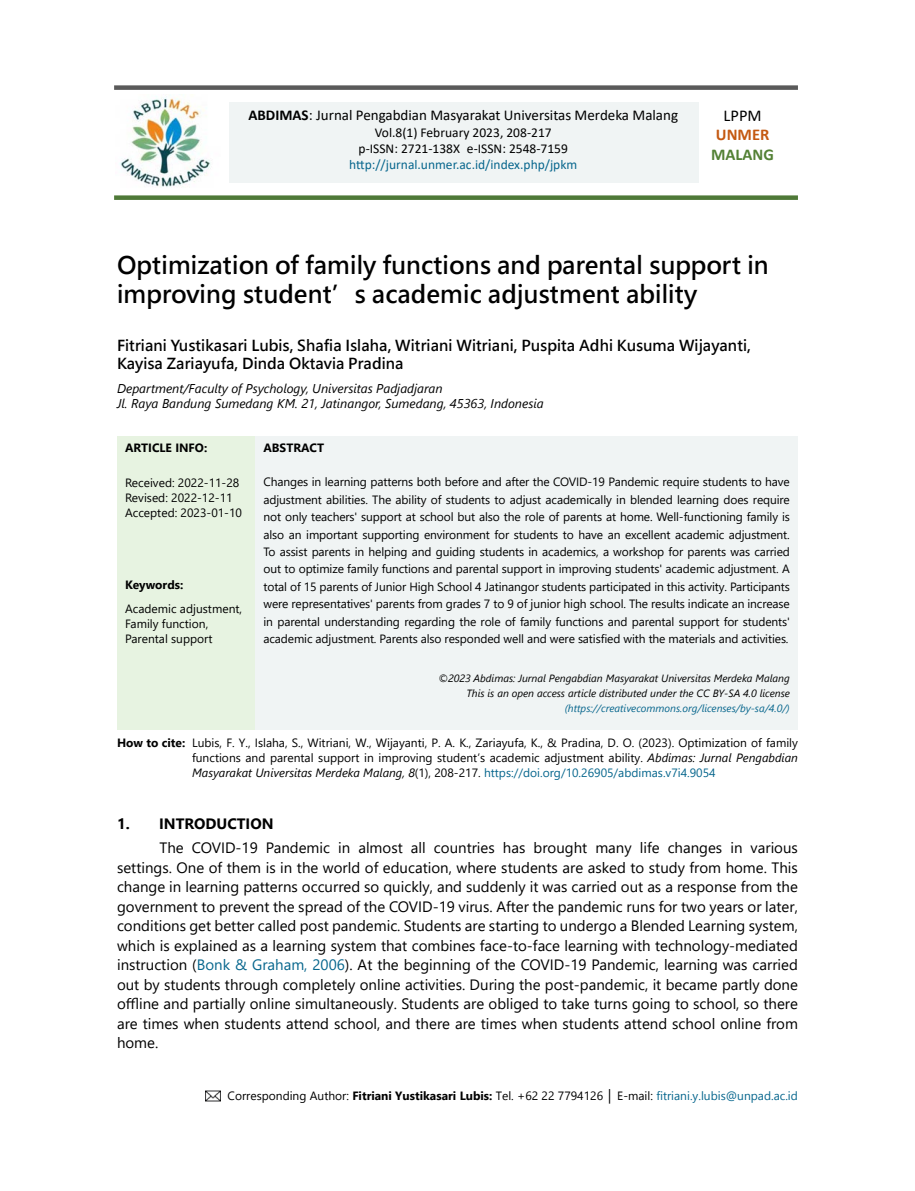
<style>
.page{position:relative;width:915px;height:1191px;background:#fff}
.page>*{position:absolute;margin:0;border:0;box-sizing:border-box;transform-origin:0 0}
.t1{font:700 24px/28.8px "Microsoft Jheng Hei";color:#000}
.t2{font:700 16.5px "Calibri";color:#538135}
.t3{font:700 16.5px "Calibri";color:#c45911}
.t4{font:16.5px "Calibri";color:#000}
.t5{font:15px/19.5px "Segoe UI";color:#000;text-align:justify}
.t6{font:15px/18px "Microsoft Jheng Hei UI Bold";color:#000}
.t7{font:15px "Calibri";color:#000}
.t8{font:700 15px "Segoe UI";color:#000}
.t9{font:13.5px/16.2px "Calibri";color:#000;text-align:center}
.t10{font:13.5px "Calibri";color:#07668d}
.t11{font:italic 12.75px/15.3px "Segoe UI";color:#000}
.t12{font:12px/17.4px "Segoe UI";color:#000}
.t13{font:12px "Gadugi";color:#07668d}
.t14{font:700 12px "Segoe UI";color:#000}
.t15{font:italic 10.5px/15px "Segoe UI";color:#000;text-align:right}
.t16{font:italic 10.5px "Segoe UI";color:#07668d}
.s1{font-weight:700}
.s2{font-style:italic}
.s3{color:#07668d}
.s4{font-family:"Segoe UI";color:#000}
.s5{font-weight:700;color:#000}
.s6{color:#000}
.s7{font-family:"Arial";color:#000}
</style>
<div class="page">
<div style="left:229px;top:102px;width:469px;height:81px;background:#f0f4f4"></div>
<img style="left:119px;top:96px;width:92px;height:91px">
<div style="left:114px;top:85px;width:683px;height:5px;background:#5a5a5a"></div>
<div style="left:114px;top:195px;width:683px;height:5px;background:#4f7938"></div>
<div style="left:117px;top:436px;width:138px;height:293px;background:#e7f3e1"></div>
<div style="left:255px;top:436px;width:542px;height:293px;background:#f0f4f4"></div>
<img style="left:205px;top:1090px;width:16px;height:11px">
<p class="t7" style="left:248px;top:105px;width:431px"><span class="s1">ABDIMAS</span>: Jurnal Pengabdian Masyarakat Universitas Merdeka Malang</p>
<p class="t9" style="left:358px;top:124px;width:211px">Vol.8(1) February 2023, 208-217 p-ISSN: 2721-138X e-ISSN: 2548-7159</p>
<p class="t10" style="left:349px;top:155px;width:229px">http://jurnal.unmer.ac.id/index.php/jpkm</p>
<h2 class="t4" style="left:723px;top:104px;width:40px">LPPM</h2>
<h2 class="t3" style="left:715px;top:123px;width:55px">UNMER</h2>
<h2 class="t2" style="left:711px;top:143px;width:64px">MALANG</h2>
<h1 class="t1" style="left:117px;top:251px;width:653px">Optimization of family functions and parental support in improving student’s academic adjustment ability</h1>
<p class="t6" style="left:117px;top:336px;width:635px">Fitriani Yustikasari Lubis, Shafia Islaha, Witriani Witriani, Puspita Adhi Kusuma Wijayanti,<br>Kayisa Zariayufa, Dinda Oktavia Pradina</p>
<p class="t11" style="left:117px;top:378px;width:428px">Department/Faculty of Psychology, Universitas Padjadjaran<br>Jl. Raya Bandung Sumedang KM. 21, Jatinangor, Sumedang, 45363, Indonesia</p>
<p class="t14" style="left:125px;top:436px;width:84px">ARTICLE INFO:</p>
<p class="t12" style="left:125px;top:474px;width:118px;line-height:15px">Received: 2022-11-28<br>Revised: 2022-12-11<br>Accepted: 2023-01-10</p>
<p class="t14" style="left:263px;top:436px;width:62px">ABSTRACT</p>
<p class="t12" style="left:263px;top:472px;width:527px;text-align:justify">Changes in learning patterns both before and after the COVID-19 Pandemic require students to have adjustment abilities. The ability of students to adjust academically in blended learning does require not only teachers' support at school but also the role of parents at home. Well-functioning family is also an important supporting environment for students to have an excellent academic adjustment.<br>To assist parents in helping and guiding students in academics, a workshop for parents was carried out to optimize family functions and parental support in improving students' academic adjustment. A total of 15 parents of Junior High School 4 Jatinangor students participated in this activity. Participants were representatives' parents from grades 7 to 9 of junior high school. The results indicate an increase in parental understanding regarding the role of family functions and parental support for students' academic adjustment. Parents also responded well and were satisfied with the materials and activities.</p>
<p class="t15" style="left:438px;top:668px;width:353px">©2023 Abdimas: Jurnal Pengabdian Masyarakat Universitas Merdeka Malang<br>This is an open access article distributed under the CC BY-SA 4.0 license</p>
<p class="t16" style="left:564px;top:698px;width:226px">(https://creativecommons.org/licenses/by-sa/4.0/)</p>
<p class="t12" style="left:192px;top:734px;width:607px;line-height:15px;text-align:justify;text-indent:-75px"><span class="s1">How to cite:</span> Lubis, F. Y., Islaha, S., Witriani, W., Wijayanti, P. A. K., Zariayufa, K., &amp; Pradina, D. O. (2023). Optimization of family functions and parental support in improving student’s academic adjustment ability. <span class="s2">Abdimas: Jurnal Pengabdian Masyarakat Universitas Merdeka Malang, 8</span>(1), 208-217. <span class="s3">https://doi.org/10.26905/abdimas.v7i4.9054</span></p>
<p class="t14" style="left:125px;top:573px;width:60px">Keywords:</p>
<p class="t12" style="left:125px;top:599px;width:118px;line-height:15px">Academic adjustment,<br>Family function,<br>Parental support</p>
<p class="t8" style="left:117px;top:810px;width:158px">1. INTRODUCTION</p>
<p class="t5" style="left:117px;top:836px;width:682px;text-indent:43px">The COVID-19 Pandemic in almost all countries has brought many life changes in various settings. One of them is in the world of education, where students are asked to study from home. This change in learning patterns occurred so quickly, and suddenly it was carried out as a response from the government to prevent the spread of the COVID-19 virus. After the pandemic runs for two years or later, conditions get better called post pandemic. Students are starting to undergo a Blended Learning system, which is explained as a learning system that combines face-to-face learning with technology-mediated instruction (<span class="s3">Bonk &amp; Graham, 2006</span>). At the beginning of the COVID-19 Pandemic, learning was carried out by students through completely online activities. During the post-pandemic, it became partly done offline and partially online simultaneously. Students are obliged to take turns going to school, so there are times when students attend school, and there are times when students attend school online from home.</p>
<p class="t13" style="left:227px;top:1088px;width:571px"><span class="s4">Corresponding Author:</span> <span class="s5">Fitriani Yustikasari Lubis:</span> <span class="s6">Tel. +62 22 7794126</span> <span class="s7">│</span> <span class="s6">E-mail:</span> fitriani.y.lubis@unpad.ac.id</p>
</div>
